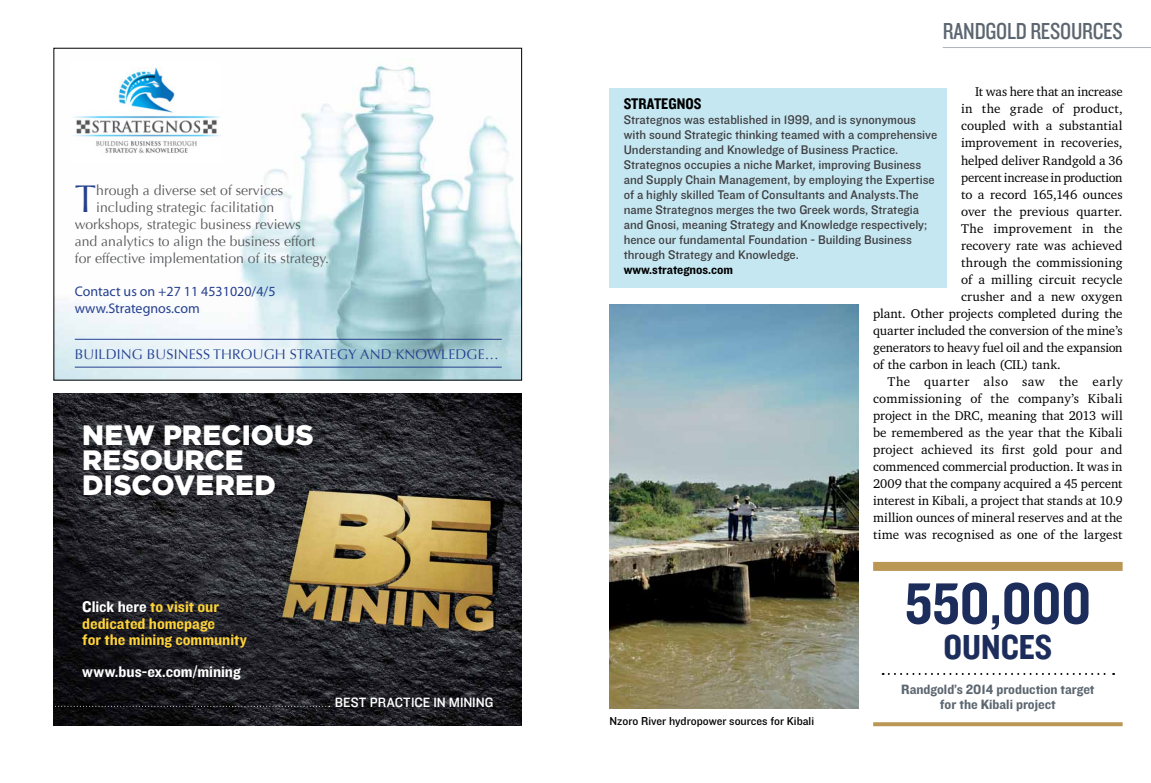
<style>
.page{position:relative;width:1151px;height:783px;background:#fff}
.page>*{position:absolute;margin:0;border:0;box-sizing:border-box;transform-origin:0 0}
.t1{font:60px "Knockout HTF50 Welterweight";color:#1c2c5b}
.t2{font:38.5px "Optima";color:#25408f}
.t3{font:36px "Knockout HTF50 Welterweight";color:#1c2c5b}
.t4{font:900 28px/25px "Gotham HTF";letter-spacing:.005em;color:#fff}
.t5{font:24px "Knockout HTF29 Junior Liteweight";letter-spacing:-.01em;color:#5c6670}
.t6{font:16px/16px "Knockout HTF51 Middleweight";color:#fed33a}
.t7{font:16px "Knockout HTF51 Middleweight";color:#fff}
.t8{font:16px "Knockout HTF50 Welterweight";color:#000}
.t9{font:14px "Optima";color:#58595b}
.t10{font:14px/15px "Knockout HTF51 Middleweight";color:#5c6670;text-align:center}
.t11{font:14px/16.8px "Myriad Pro";color:#25408f}
.t12{font:14px "Optima";letter-spacing:.01em;color:#25408f}
.t13{font:14px "Knockout HTF31 Junior Middlewt";letter-spacing:-.005em;color:#fff}
.t14{font:13px "Charter IT Cby BT";color:#000}
.t15{font:13px/15px "Knockout HTF31 Junior Middlewt";color:#414042}
.t16{font:13px "Charter IT Cby BT";letter-spacing:.035em;color:#000}
.t17{font:13px "Charter IT Cby BT";letter-spacing:.02em;color:#000}
.t18{font:13px "Knockout HTF51 Middleweight";color:#000}
.t19{font:12px "Knockout HTF31 Junior Middlewt";color:#000}
.s1{color:#fff}
</style>
<div class="page">
<img style="left:609px;top:305px;width:250px;height:403px">
<hr style="left:943px;top:47px;width:208px;height:1px;background:#adb3b8">
<img style="left:54px;top:393px;width:468px;height:332px">
<svg style="left:54px;top:705px;width:276px;height:1px"></svg>
<img style="left:56px;top:65px;width:464px;height:313px">
<img style="left:71px;top:65px;width:150px;height:97px">
<hr style="left:75px;top:339px;width:427px;height:1px;background:#25408f">
<hr style="left:75px;top:366px;width:427px;height:1px;background:#25408f">
<div style="left:609px;top:88px;width:338px;height:200px;background:#c5e7f2"></div>
<div style="left:873px;top:561px;width:250px;height:9px;background:#bb9756"></div>
<svg style="left:883px;top:673px;width:231px;height:1px"></svg>
<svg style="left:873px;top:722px;width:250px;height:4px"></svg>
<h2 class="t2" style="left:75px;top:177px;width:23px">T</h2>
<p class="t9" style="left:96px;top:182px;width:189px">hrough a diverse set of services</p>
<p class="t9" style="left:96px;top:199px;width:180px">including strategic facilitation</p>
<p class="t9" style="left:75px;top:216px;width:228px">workshops, strategic business reviews</p>
<p class="t9" style="left:75px;top:233px;width:242px">and analytics to align the business effort</p>
<p class="t9" style="left:75px;top:250px;width:256px">for effective implementation of its strategy.</p>
<p class="t11" style="left:75px;top:283px;width:202px">Contact us on +27 11 4531020/4/5 www.Strategnos.com</p>
<p class="t12" style="left:75px;top:345px;width:425px">BUILDING BUSINESS THROUGH STRATEGY AND KNOWLEDGE…</p>
<h3 class="t4" style="left:82px;top:422px;width:233px">NEW PRECIOUS<br>RESOURCE<br>DISCOVERED</h3>
<p class="t6" style="left:82px;top:599px;width:166px"><span class="s1">Click here</span> to visit our dedicated homepage<br>for the mining community</p>
<p class="t7" style="left:82px;top:662px;width:160px">www.bus-ex.com/mining</p>
<p class="t13" style="left:335px;top:694px;width:160px">BEST PRACTICE IN MINING</p>
<h3 class="t5" style="left:943px;top:18px;width:181px">RANDGOLD RESOURCES</h3>
<p class="t14" style="left:975px;top:84px;width:149px">It was here that an increase</p>
<p class="t14" style="left:961px;top:101px;width:163px">in the grade of product,</p>
<p class="t14" style="left:961px;top:118px;width:163px">coupled with a substantial</p>
<p class="t14" style="left:961px;top:135px;width:163px">improvement in recoveries,</p>
<p class="t14" style="left:961px;top:152px;width:163px">helped deliver Randgold a 36</p>
<p class="t14" style="left:961px;top:169px;width:163px">percent increase in production</p>
<p class="t14" style="left:961px;top:186px;width:163px">to a record 165,146 ounces</p>
<p class="t14" style="left:961px;top:203px;width:163px">over the previous quarter.</p>
<p class="t14" style="left:961px;top:220px;width:163px">The improvement in the</p>
<p class="t14" style="left:961px;top:237px;width:163px">recovery rate was achieved</p>
<p class="t14" style="left:961px;top:254px;width:163px">through the commissioning</p>
<p class="t17" style="left:961px;top:271px;width:163px">of a milling circuit recycle</p>
<p class="t14" style="left:961px;top:288px;width:163px">crusher and a new oxygen</p>
<p class="t14" style="left:873px;top:305px;width:251px">plant. Other projects completed during the</p>
<p class="t14" style="left:873px;top:322px;width:251px">quarter included the conversion of the mine’s</p>
<p class="t14" style="left:873px;top:339px;width:251px">generators to heavy fuel oil and the expansion</p>
<p class="t14" style="left:873px;top:356px;width:189px">of the carbon in leach (CIL) tank.</p>
<p class="t16" style="left:887px;top:373px;width:237px">The quarter also saw the early</p>
<p class="t14" style="left:873px;top:390px;width:251px">commissioning of the company’s Kibali</p>
<p class="t14" style="left:873px;top:407px;width:251px">project in the DRC, meaning that 2013 will</p>
<p class="t14" style="left:873px;top:424px;width:251px">be remembered as the year that the Kibali</p>
<p class="t14" style="left:873px;top:441px;width:251px">project achieved its first gold pour and</p>
<p class="t14" style="left:873px;top:458px;width:251px">commenced commercial production. It was in</p>
<p class="t14" style="left:873px;top:475px;width:251px">2009 that the company acquired a 45 percent</p>
<p class="t14" style="left:873px;top:492px;width:251px">interest in Kibali, a project that stands at 10.9</p>
<p class="t14" style="left:873px;top:509px;width:251px">million ounces of mineral reserves and at the</p>
<p class="t14" style="left:873px;top:526px;width:251px">time was recognised as one of the largest</p>
<p class="t8" style="left:624px;top:95px;width:79px">STRATEGNOS</p>
<p class="t15" style="left:624px;top:112px;width:315px">Strategnos was established in 1999, and is synonymous with sound Strategic thinking teamed with a comprehensive Understanding and Knowledge of Business Practice.<br>Strategnos occupies a niche Market, improving Business and Supply Chain Management, by employing the Expertise of a highly skilled Team of Consultants and Analysts.The name Strategnos merges the two Greek words, Strategia and Gnosi, meaning Strategy and Knowledge respectively; hence our fundamental Foundation - Building Business through Strategy and Knowledge.</p>
<p class="t18" style="left:624px;top:262px;width:111px">www.strategnos.com</p>
<p class="t19" style="left:609px;top:715px;width:206px">Nzoro River hydropower sources for Kibali</p>
<h1 class="t1" style="left:905px;top:572px;width:188px">550,000</h1>
<h3 class="t3" style="left:943px;top:628px;width:110px">OUNCES</h3>
<p class="t10" style="left:901px;top:682px;width:195px">Randgold’s 2014 production target for the Kibali project</p>
</div>
